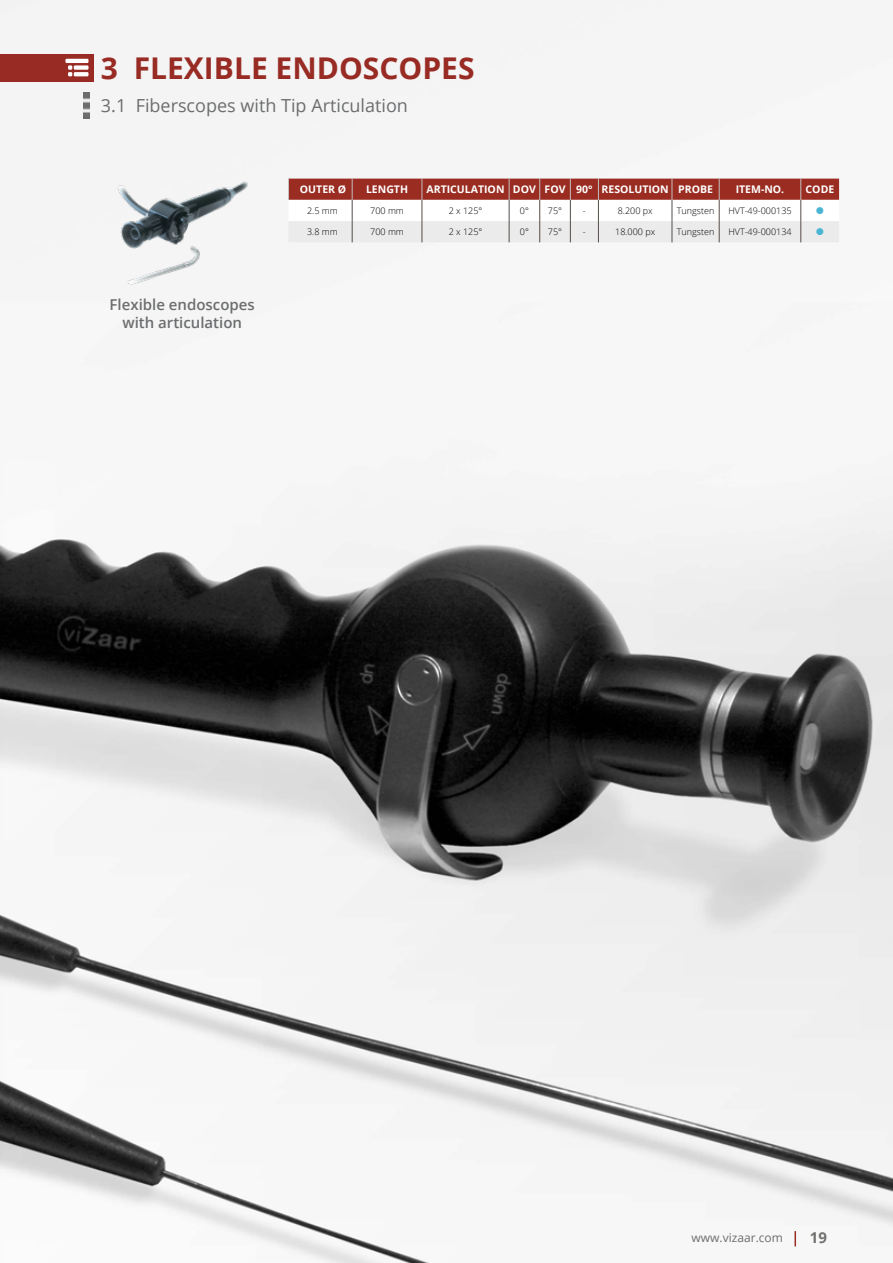
<style>
.page{position:relative;width:893px;height:1263px;background:#fff}
.page>*{position:absolute;margin:0;border:0;box-sizing:border-box;transform-origin:0 0}
.t1{font:700 30px "Open Sans";color:#982b23}
.t2{font:18px "Open Sans";color:#6c6d6f}
.t3{font:600 15px/18px "Open Sans";color:#6c6d6f;text-align:center}
.t4{font:700 15px "Open Sans";color:#70706e}
.t5{font:12px "Open Sans";color:#6c6d6f}
.t6{font:12px "Wingdings";color:#4ab5d2}
.t7{font:700 10.5px "Open Sans";color:#fff}
.t8{font:300 9px "Open Sans";color:#000}
</style>
<div class="page">
<img style="left:0;top:0;width:893px;height:1263px">
<div style="left:0;top:54px;width:93px;height:28px;background:#982b23"></div>
<svg style="left:794px;top:1231px;width:2px;height:15px"></svg>
<hr style="left:65px;top:59px;width:24px;height:4px;background:#fff">
<div style="left:74px;top:65px;width:15px;height:5px;background:#fff"></div>
<svg style="left:68px;top:65px;width:4px;height:11px"></svg>
<svg style="left:74px;top:72px;width:15px;height:4px"></svg>
<img style="left:83px;top:92px;width:6px;height:27px">
<img style="left:114px;top:179px;width:137px;height:110px">
<svg style="left:288px;top:179px;width:551px;height:63px"></svg>
<h1 class="t1" style="left:101px;top:47px;width:375px">3 FLEXIBLE ENDOSCOPES</h1>
<h2 class="t2" style="left:101px;top:93px;width:309px">3.1 Fiberscopes with Tip Articulation</h2>
<h3 class="t3" style="left:110px;top:295px;width:147px">Flexible endoscopes with articulation</h3>
<p class="t7" style="left:300px;top:182px;width:48px">OUTER Ø</p>
<p class="t7" style="left:366px;top:182px;width:44px">LENGTH</p>
<p class="t7" style="left:427px;top:182px;width:288px">ARTICULATION DOV FOV 90° RESOLUTION PROBE</p>
<p class="t7" style="left:736px;top:182px;width:50px">ITEM-NO.</p>
<p class="t7" style="left:806px;top:182px;width:30px">CODE</p>
<p class="t8" style="left:307px;top:204px;width:32px">2.5 mm</p>
<p class="t8" style="left:370px;top:204px;width:35px">700 mm</p>
<p class="t8" style="left:449px;top:204px;width:35px">2 x 125°</p>
<p class="t8" style="left:520px;top:204px;width:10px">0°</p>
<p class="t8" style="left:548px;top:204px;width:16px">75°</p>
<p class="t8" style="left:583px;top:204px;width:4px">-</p>
<p class="t8" style="left:618px;top:204px;width:36px">8.200 px</p>
<p class="t8" style="left:677px;top:204px;width:39px">Tungsten</p>
<p class="t8" style="left:728px;top:204px;width:65px">HVT-49-000135</p>
<h3 class="t6" style="left:815px;top:204px;width:10px">●</h3>
<p class="t8" style="left:307px;top:226px;width:32px">3.8 mm</p>
<p class="t8" style="left:370px;top:226px;width:35px">700 mm</p>
<p class="t8" style="left:449px;top:226px;width:35px">2 x 125°</p>
<p class="t8" style="left:520px;top:226px;width:10px">0°</p>
<p class="t8" style="left:548px;top:226px;width:16px">75°</p>
<p class="t8" style="left:583px;top:226px;width:4px">-</p>
<p class="t8" style="left:615px;top:226px;width:42px">18.000 px</p>
<p class="t8" style="left:677px;top:226px;width:39px">Tungsten</p>
<p class="t8" style="left:728px;top:226px;width:65px">HVT-49-000134</p>
<h3 class="t6" style="left:815px;top:226px;width:10px">●</h3>
<h3 class="t5" style="left:692px;top:1230px;width:93px">www.vizaar.com</h3>
<h3 class="t4" style="left:810px;top:1226px;width:19px">19</h3>
</div>
